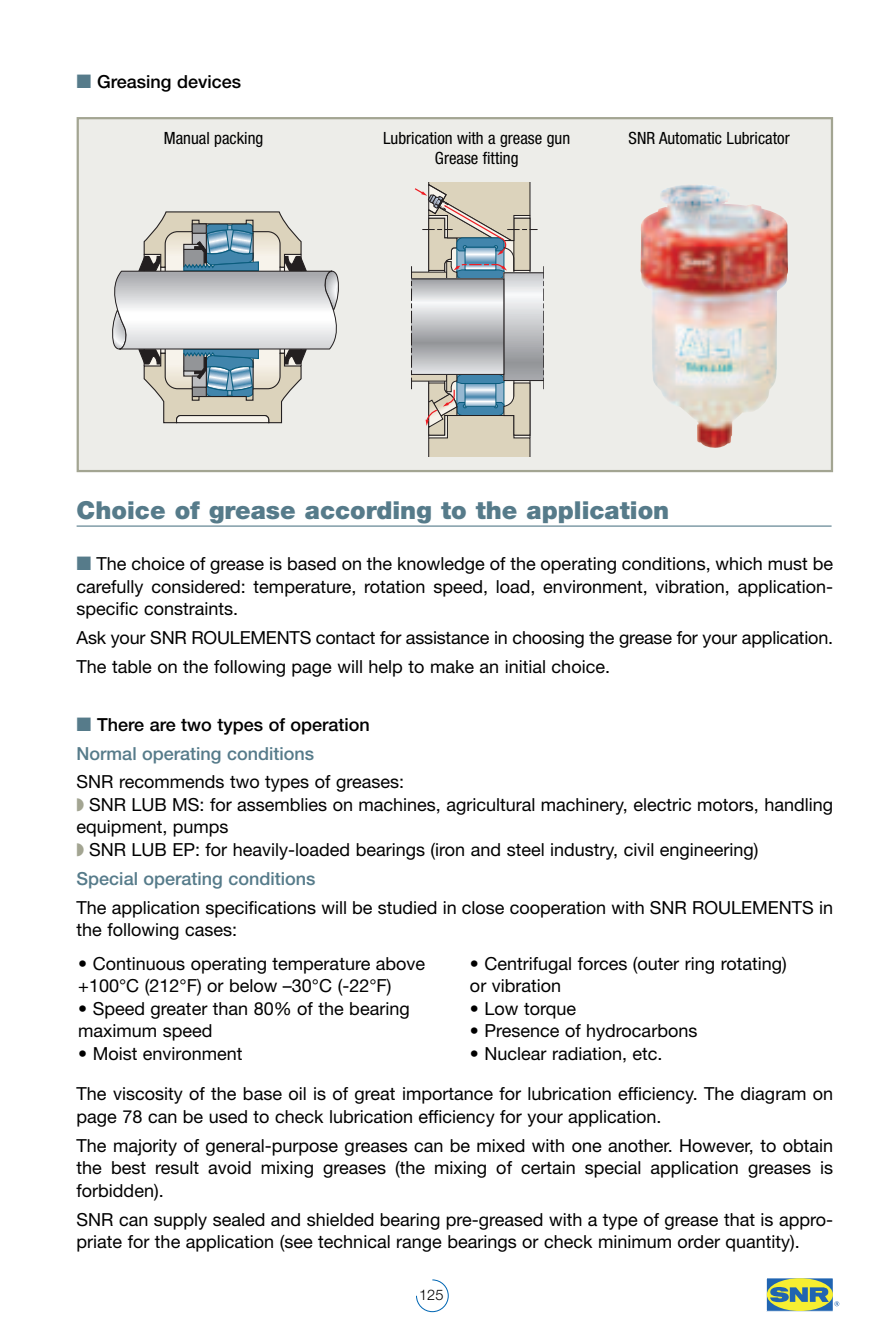
<style>
.page{position:relative;width:881px;height:1340px;background:#fff}
.page>*{position:absolute;margin:0;border:0;box-sizing:border-box;transform-origin:0 0}
.t1{font:900 24.75px "Helvetica Neue";color:#567b8a}
.t2{font:18px/22.5px "Helvetica Neue";color:#000}
.t3{font:500 18px/28.8px "Helvetica Neue";color:#000}
.t4{font:500 18px "Helvetica Neue";color:#567b8a}
.t5{font:condensed 16.88px/20.2px "Helvetica Neue";color:#000;text-align:center}
.t6{font:300 14.62px "Helvetica Neue";color:#000}
.s1{font-family:"European Pi Three";font-weight:400;color:#567b8a}
.s2{font-family:"European Pi Three";color:#567b8a}
.s3{color:#567b8a}
.s4{color:#a3a592}
</style>
<div class="page">
<div style="left:79px;top:119px;width:751px;height:351px;background:#edede9"></div>
<div style="left:77px;top:117px;width:755px;height:355px;border:2px solid #a3a592"></div>
<svg style="left:416px;top:1279px;width:32px;height:33px"></svg>
<svg style="left:767px;top:1279px;width:64px;height:30px"></svg>
<div style="left:765px;top:1277px;width:68px;height:34px;border:1px solid #fff"></div>
<div style="left:766px;top:1278px;width:66px;height:32px;background:#f6ee31;border-radius:50%"></div>
<svg style="left:770px;top:1286px;width:58px;height:16px"></svg>
<svg style="left:834px;top:1301px;width:5px;height:5px"></svg>
<hr style="left:77px;top:525px;width:754px;height:1px;background:#567b8a">
<svg style="left:537px;top:274px;width:4px;height:105px"></svg>
<svg style="left:543px;top:266px;width:1px;height:123px"></svg>
<svg style="left:411px;top:182px;width:126px;height:275px"></svg>
<img style="left:640px;top:185px;width:147px;height:263px">
<svg style="left:112px;top:211px;width:227px;height:212px"></svg>
<p class="t3" style="left:77px;top:69px;width:166px"><span class="s1">-</span> Greasing devices</p>
<p class="t5" style="left:164px;top:129px;width:101px">Manual packing</p>
<p class="t5" style="left:383px;top:129px;width:188px">Lubrication with a grease gun<br>Grease fitting</p>
<p class="t5" style="left:628px;top:129px;width:163px">SNR Automatic Lubricator</p>
<h1 class="t1" style="left:77px;top:501px;width:594px">Choice of grease according to the application</h1>
<p class="t2" style="left:77px;top:554px;width:757px;text-align:justify"><span class="s2">-</span> The choice of grease is based on the knowledge of the operating conditions, which must be carefully considered: temperature, rotation speed, load, environment, vibration, application&shy;specific constraints.</p>
<p class="t2" style="left:77px;top:625px;width:757px;line-height:28.8px">Ask your SNR ROULEMENTS contact for assistance in choosing the grease for your application.<br>The table on the following page will help to make an initial choice.</p>
<p class="t3" style="left:77px;top:711px;width:295px"><span class="s1">-</span> There are two types of operation<br><span class="s3">Normal operating conditions</span></p>
<p class="t2" style="left:77px;top:772px;width:757px">SNR recommends two types of greases:<br><span class="s4">◗</span> SNR LUB MS: for assemblies on machines, agricultural machinery, electric motors, handling equipment, pumps<br><span class="s4">◗</span> SNR LUB EP: for heavily-loaded bearings (iron and steel industry, civil engineering)</p>
<p class="t4" style="left:77px;top:872px;width:240px">Special operating conditions</p>
<p class="t2" style="left:77px;top:897px;width:757px">The application specifications will be studied in close cooperation with SNR ROULEMENTS in the following cases:</p>
<p class="t2" style="left:470px;top:953px;width:318px">• Centrifugal forces (outer ring rotating) or vibration</p>
<p class="t2" style="left:470px;top:998px;width:108px">• Low torque</p>
<p class="t2" style="left:470px;top:1021px;width:229px">• Presence of hydrocarbons</p>
<p class="t2" style="left:470px;top:1043px;width:194px">• Nuclear radiation, etc.</p>
<p class="t2" style="left:77px;top:1084px;width:757px">The viscosity of the base oil is of great importance for lubrication efficiency. The diagram on page 78 can be used to check lubrication efficiency for your application.</p>
<p class="t2" style="left:77px;top:1135px;width:757px;text-align:justify">The majority of general-purpose greases can be mixed with one another. However, to obtain the best result avoid mixing greases (the mixing of certain special application greases is forbidden).</p>
<p class="t2" style="left:77px;top:1209px;width:757px">SNR can supply sealed and shielded bearing pre-greased with a type of grease that is appro&shy;priate for the application (see technical range bearings or check minimum order quantity).</p>
<p class="t2" style="left:78px;top:953px;width:348px">• Continuous operating temperature above +100°C (212°F) or below –30°C (-22°F)</p>
<p class="t2" style="left:78px;top:998px;width:333px">• Speed greater than 80% of the bearing maximum speed</p>
<p class="t2" style="left:78px;top:1043px;width:166px">• Moist environment</p>
<p class="t6" style="left:419px;top:1289px;width:26px">125</p>
</div>
